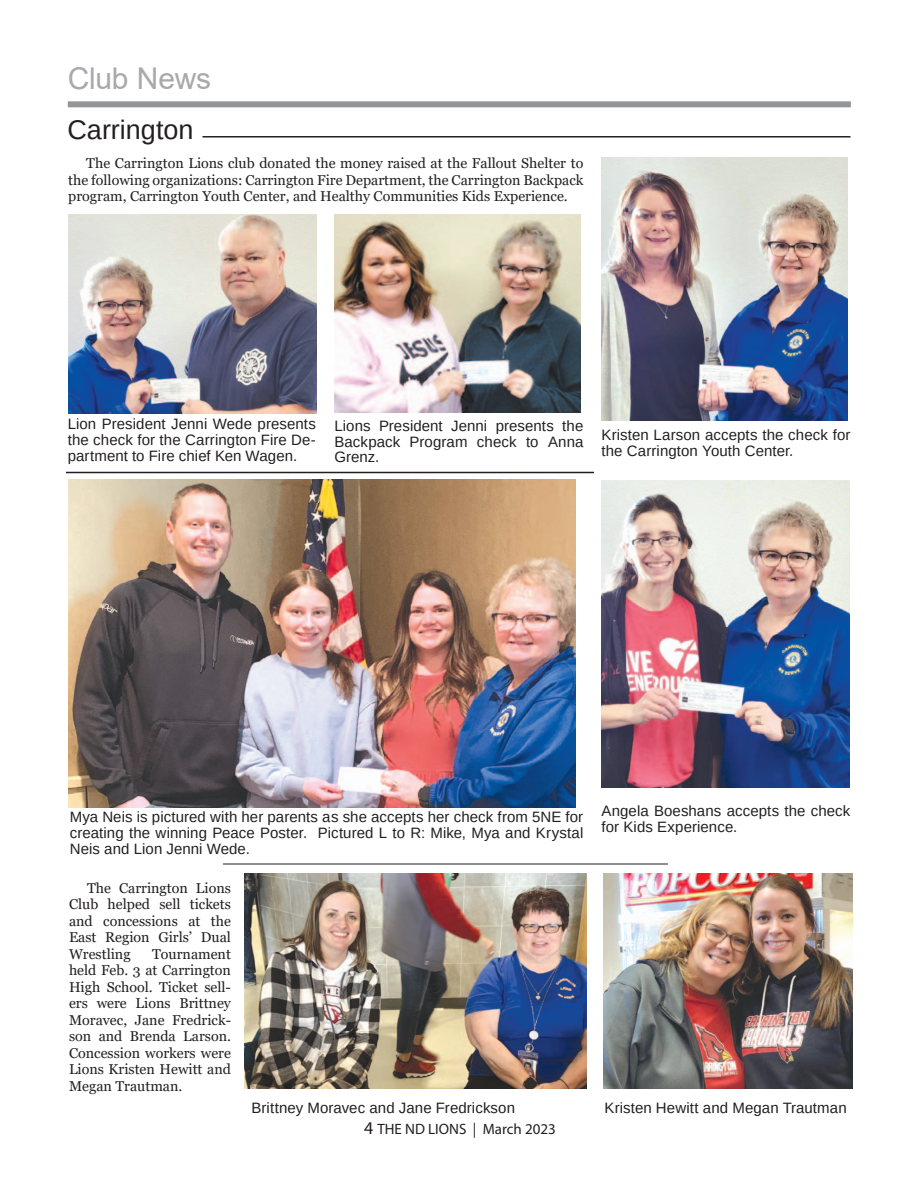
<style>
.page{position:relative;width:918px;height:1188px;background:#fff}
.page>*{position:absolute;margin:0;border:0;box-sizing:border-box;transform-origin:0 0}
.t1{font:30px "Arial";letter-spacing:-.01em;color:#a8a9ad}
.t2{font:27px "Arimo";color:#231f20}
.t3{font:15px/15.8px "Arimo";letter-spacing:.005em;color:#231f20;text-align:justify}
.t4{font:15px "Myriad Pro";color:#231f20}
.t5{font:14.25px/16.5px "Georgia";color:#231f20;text-align:justify}
.s1{font-size:18px}
</style>
<div class="page">
<div style="left:68px;top:101px;width:783px;height:6px;background:#939598"></div>
<img style="left:69px;top:480px;width:506px;height:328px">
<img style="left:244px;top:873px;width:342px;height:216px">
<img style="left:604px;top:873px;width:249px;height:216px">
<hr style="left:202px;top:136px;width:648px;height:2px;background:#231f20">
<img style="left:334px;top:214px;width:247px;height:199px">
<img style="left:601px;top:158px;width:247px;height:263px">
<img style="left:69px;top:214px;width:247px;height:199px">
<hr style="left:223px;top:864px;width:445px;height:1px;background:#231f20">
<img style="left:602px;top:480px;width:247px;height:308px">
<hr style="left:66px;top:472px;width:528px;height:1px;background:#231f20">
<h1 class="t1" style="left:68px;top:62px;width:145px">Club News</h1>
<h2 class="t2" style="left:68px;top:115px;width:128px">Carrington</h2>
<p class="t5" style="left:68px;top:155px;width:517px;text-indent:18px">The Carrington Lions club donated the money raised at the Fallout Shelter to the following organizations: Carrington Fire Department, the Carrington Backpack program, Carrington Youth Center, and Healthy Communities Kids Experience.</p>
<p class="t3" style="left:68px;top:416px;width:250px">Lion President Jenni Wede presents the check for the Carrington Fire De&shy;partment to Fire chief Ken Wagen.</p>
<p class="t3" style="left:334px;top:418px;width:250px">Lions President Jenni presents the Backpack Program check to Anna Grenz.</p>
<p class="t3" style="left:602px;top:427px;width:250px">Kristen Larson accepts the check for the Carrington Youth Center.</p>
<p class="t3" style="left:70px;top:809px;width:515px">Mya Neis is pictured with her parents as she accepts her check from 5NE for creating the winning Peace Poster. Pictured L to R: Mike, Mya and Krystal Neis and Lion Jenni Wede.</p>
<p class="t5" style="left:69px;top:880px;width:164px;text-indent:18px">The Carrington Lions Club helped sell tickets and concessions at the East Region Girls’ Dual Wrestling</p>
<p class="t5" style="left:69px;top:946px;width:164px;text-indent:83px">Tournament held Feb. 3 at Carrington High School. Ticket sell&shy;ers were Lions Brittney Moravec, Jane Fredrick&shy;son and Brenda Larson.<br>Concession workers were Lions Kristen Hewitt and Megan Trautman.</p>
<p class="t3" style="left:602px;top:803px;width:250px">Angela Boeshans accepts the check for Kids Experience.</p>
<p class="t3" style="left:251px;top:1100px;width:265px">Brittney Moravec and Jane Fredrickson</p>
<p class="t3" style="left:604px;top:1100px;width:244px">Kristen Hewitt and Megan Trautman</p>
<p class="t4" style="left:364px;top:1123px;width:193px"><span class="s1">4</span> THE ND LIONS | March 2023</p>
</div>
